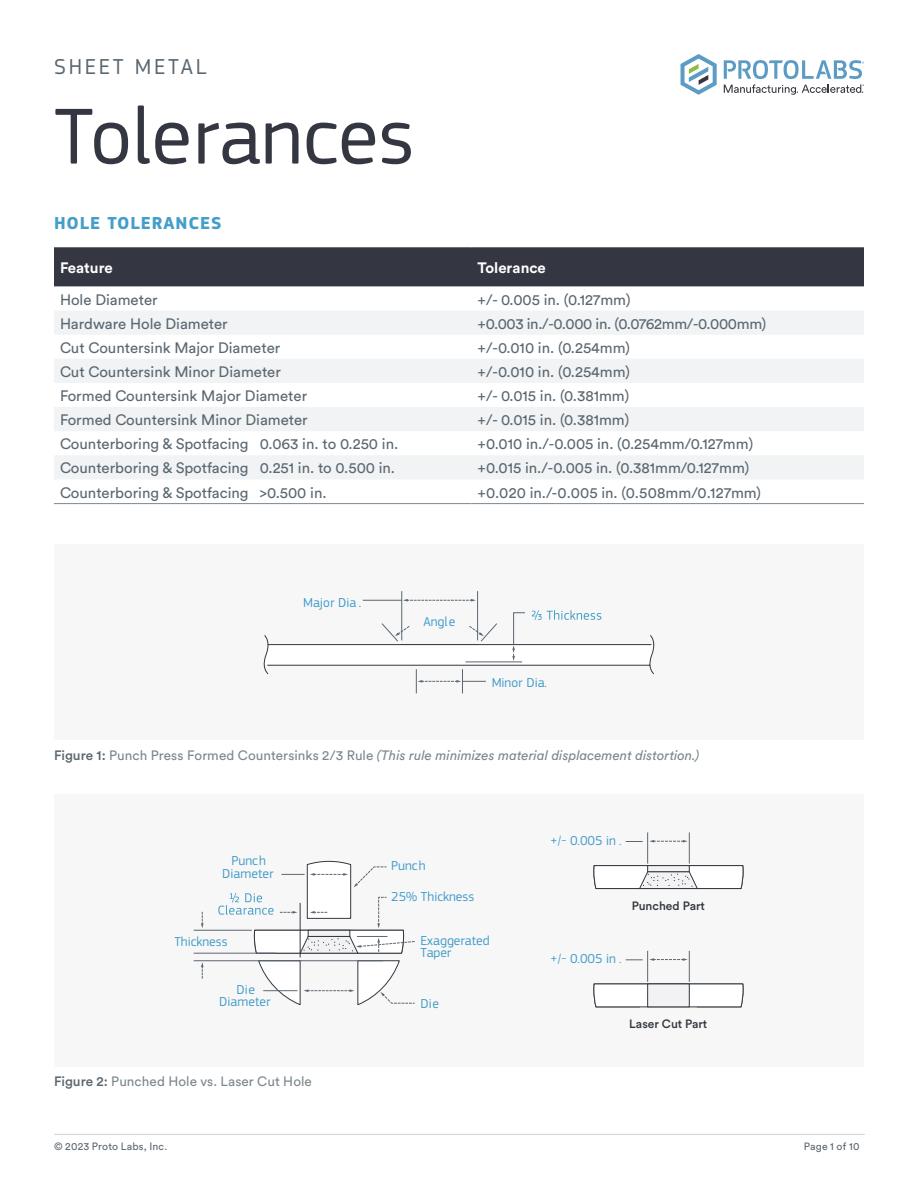
<style>
.page{position:relative;width:918px;height:1188px;background:#fff}
.page>*{position:absolute;margin:0;border:0;box-sizing:border-box;transform-origin:0 0}
.t1{font:82.5px "PF Square Sans Pro";color:#343741}
.t2{font:22.5px "PF Square Sans Pro";letter-spacing:.12em;color:#5b6770}
.t3{font:700 18px "PF Square Sans Pro";letter-spacing:.05em;color:#449eca}
.t4{font:15px "Circular Std";color:#5b6770}
.t5{font:15px "Circular Std";letter-spacing:-.02em;color:#5b6770}
.t6{font:700 15px "Circular Std";color:#fff}
.t7{font:13.5px/12.3px "PF Square Sans Pro";color:#459ec9;text-align:center}
.t8{font:italic 13.5px "Circular Std";color:#7c878e}
.t9{font:13.5px "Circular Std";letter-spacing:.005em;color:#7c878e}
.t10{font:500 12px "Circular Std";color:#333840}
.t11{font:10.5px "Circular Std";letter-spacing:.015em;color:#5b6770}
.s1{font-weight:500;font-style:normal;color:#5b6770}
.s2{font-style:normal}
.s3{font-weight:500;color:#5b6770}
</style>
<div class="page">
<hr style="left:54px;top:1134px;width:811px;height:1px;background:#d0d3d4">
<div style="left:54px;top:794px;width:810px;height:273px;background:#f7f7f7"></div>
<div style="left:54px;top:544px;width:810px;height:196px;background:#f7f7f7"></div>
<div style="left:54px;top:248px;width:810px;height:38px;background:#343741"></div>
<svg style="left:54px;top:311px;width:810px;height:168px;fill:#f1f3f4"></svg>
<hr style="left:54px;top:247px;width:418px;height:1px;background:#343741">
<hr style="left:472px;top:247px;width:392px;height:1px;background:#343741">
<hr style="left:54px;top:503px;width:418px;height:1px;background:#7c878e">
<hr style="left:472px;top:503px;width:392px;height:1px;background:#7c878e">
<hr style="left:477px;top:591px;width:1px;height:49px;background:#5c6670">
<hr style="left:401px;top:591px;width:1px;height:49px;background:#5c6670">
<svg style="left:403px;top:599px;width:73px;height:3px"></svg>
<hr style="left:363px;top:600px;width:39px;height:1px;background:#5c6670">
<svg style="left:263px;top:610px;width:392px;height:84px"></svg>
<svg style="left:201px;top:912px;width:3px;height:16px"></svg>
<svg style="left:201px;top:962px;width:3px;height:16px"></svg>
<hr style="left:194px;top:930px;width:58px;height:1px;background:#5c6670">
<hr style="left:194px;top:953px;width:82px;height:1px;background:#5c6670">
<hr style="left:194px;top:960px;width:189px;height:1px;background:#5c6670">
<svg style="left:258px;top:960px;width:157px;height:45px"></svg>
<hr style="left:300px;top:903px;width:1px;height:54px;background:#333840">
<svg style="left:218px;top:861px;width:197px;height:93px"></svg>
<svg style="left:593px;top:983px;width:151px;height:25px"></svg>
<div style="left:647px;top:984px;width:43px;height:23px;background:#f2f2f5;border:1px solid #333840"></div>
<svg style="left:649px;top:958px;width:39px;height:3px"></svg>
<hr style="left:647px;top:951px;width:1px;height:31px;background:#5c6670">
<hr style="left:689px;top:951px;width:1px;height:31px;background:#5c6670">
<svg style="left:626px;top:959px;width:17px;height:1px"></svg>
<svg style="left:593px;top:865px;width:151px;height:24px"></svg>
<svg style="left:649px;top:840px;width:39px;height:3px"></svg>
<hr style="left:647px;top:832px;width:1px;height:32px;background:#5c6670">
<hr style="left:689px;top:832px;width:1px;height:32px;background:#5c6670">
<svg style="left:626px;top:841px;width:17px;height:1px"></svg>
<svg style="left:724px;top:60px;width:140px;height:35px"></svg>
<svg style="left:681px;top:54px;width:36px;height:41px"></svg>
<h2 class="t2" style="left:54px;top:53px;width:154px">SHEET METAL</h2>
<h1 class="t1" style="left:54px;top:88px;width:362px">Tolerances</h1>
<p class="t3" style="left:54px;top:212px;width:169px">HOLE TOLERANCES</p>
<p class="t6" style="left:60px;top:258px;width:54px">Feature</p>
<p class="t6" style="left:478px;top:258px;width:70px">Tolerance</p>
<p class="t4" style="left:60px;top:290px;width:99px">Hole Diameter</p>
<p class="t4" style="left:478px;top:290px;width:155px">+/- 0.005 in. (0.127mm)</p>
<p class="t4" style="left:60px;top:314px;width:169px">Hardware Hole Diameter</p>
<p class="t5" style="left:478px;top:314px;width:290px">+0.003 in./-0.000 in. (0.0762mm/-0.000mm)</p>
<p class="t4" style="left:60px;top:338px;width:222px">Cut Countersink Major Diameter</p>
<p class="t4" style="left:478px;top:338px;width:154px">+/-0.010 in. (0.254mm)</p>
<p class="t4" style="left:60px;top:363px;width:222px">Cut Countersink Minor Diameter</p>
<p class="t4" style="left:478px;top:363px;width:154px">+/-0.010 in. (0.254mm)</p>
<p class="t4" style="left:60px;top:387px;width:249px">Formed Countersink Major Diameter</p>
<p class="t4" style="left:478px;top:387px;width:153px">+/- 0.015 in. (0.381mm)</p>
<p class="t4" style="left:60px;top:411px;width:249px">Formed Countersink Minor Diameter</p>
<p class="t4" style="left:478px;top:411px;width:153px">+/- 0.015 in. (0.381mm)</p>
<p class="t4" style="left:60px;top:435px;width:340px">Counterboring &amp; Spotfacing 0.063 in. to 0.250 in.</p>
<p class="t4" style="left:478px;top:435px;width:277px">+0.010 in./-0.005 in. (0.254mm/0.127mm)</p>
<p class="t4" style="left:60px;top:459px;width:337px">Counterboring &amp; Spotfacing 0.251 in. to 0.500 in.</p>
<p class="t4" style="left:478px;top:459px;width:273px">+0.015 in./-0.005 in. (0.381mm/0.127mm)</p>
<p class="t4" style="left:60px;top:483px;width:268px">Counterboring &amp; Spotfacing &gt;0.500 in.</p>
<p class="t4" style="left:478px;top:483px;width:285px">+0.020 in./-0.005 in. (0.508mm/0.127mm)</p>
<p class="t7" style="left:303px;top:596px;width:60px">Major Dia .</p>
<p class="t7" style="left:423px;top:615px;width:34px">Angle</p>
<p class="t7" style="left:492px;top:677px;width:57px">Minor Dia.</p>
<p class="t8" style="left:54px;top:747px;width:647px"><span class="s1">Figure 1:</span> <span class="s2">Punch Press Formed Countersinks 2/3 Rule</span> (This rule minimizes material displacement distortion.)</p>
<p class="t7" style="left:222px;top:855px;width:53px">Punch<br>Diameter</p>
<p class="t7" style="left:174px;top:935px;width:55px">Thickness</p>
<p class="t7" style="left:219px;top:983px;width:53px">Die<br>Diameter</p>
<p class="t9" style="left:54px;top:1074px;width:259px"><span class="s3">Figure 2:</span> Punched Hole vs. Laser Cut Hole</p>
<p class="t7" style="left:391px;top:860px;width:36px">Punch</p>
<p class="t7" style="left:391px;top:891px;width:85px">25% Thickness</p>
<p class="t7" style="left:420px;top:934px;width:71px;text-align:left">Exaggerated<br>Taper</p>
<p class="t7" style="left:420px;top:997px;width:20px">Die</p>
<p class="t7" style="left:550px;top:835px;width:73px">+/- 0.005 in .</p>
<p class="t10" style="left:632px;top:898px;width:75px">Punched Part</p>
<p class="t7" style="left:550px;top:953px;width:73px">+/- 0.005 in .</p>
<p class="t10" style="left:629px;top:1016px;width:80px">Laser Cut Part</p>
<p class="t11" style="left:54px;top:1140px;width:115px">© 2023 Proto Labs, Inc.</p>
<p class="t11" style="left:804px;top:1140px;width:57px">Page 1 of 10</p>
</div>
